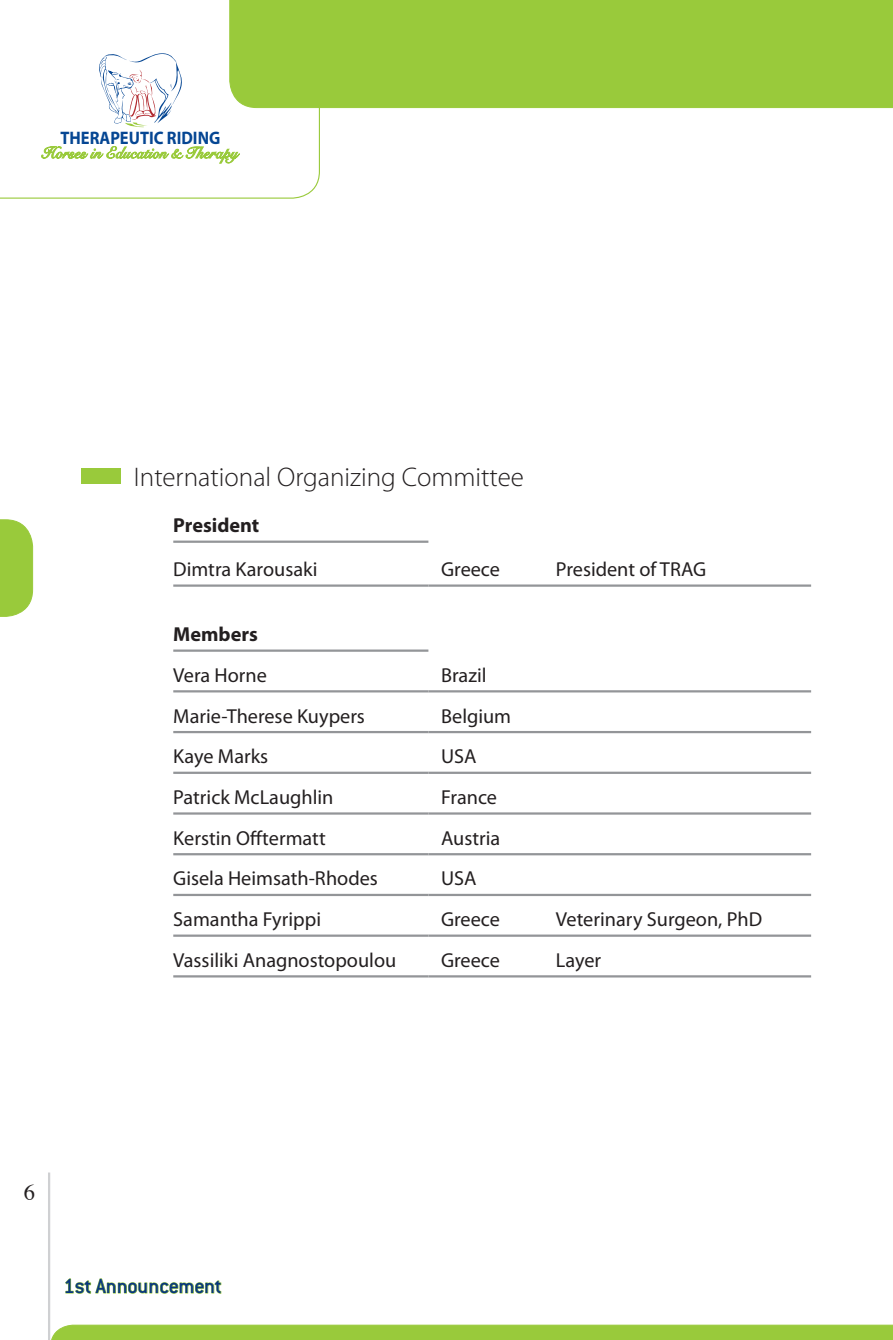
<style>
.page{position:relative;width:893px;height:1340px;background:#fff}
.page>*{position:absolute;margin:0;border:0;box-sizing:border-box;transform-origin:0 0}
.t1{font:300 27px "Myriad Pro";color:#231f20}
.t2{font:500 22.5px "Conduit ITC Hel";letter-spacing:-.01em;color:#08367c}
.t3{font:22.5px "Times";color:#231f20}
.t4{font:20.25px "Myriad Pro";color:#231f20}
.t5{font:700 20.25px "Myriad Pro";color:#231f20}
.t6{font:700 18.22px "Myriad Pro";color:#054693;scale:.91 1}
</style>
<div class="page">
<div style="left:320px;top:0;width:572px;height:108px;background:#99ca3b"></div>
<hr style="left:48px;top:1172px;width:2px;height:167px;background:#cfd0d2">
<svg style="left:65px;top:1278px;width:156px;height:15px"></svg>
<svg style="left:0;top:0;width:320px;height:199px"></svg>
<svg style="left:892px;top:0;width:1px;height:108px"></svg>
<svg style="left:50px;top:1324px;width:843px;height:15px;background:#9ecc46"></svg>
<hr style="left:173px;top:649px;width:255px;height:2px;background:#939598">
<hr style="left:173px;top:690px;width:255px;height:2px;background:#939598">
<hr style="left:428px;top:690px;width:128px;height:2px;background:#939598">
<hr style="left:556px;top:690px;width:255px;height:2px;background:#939598">
<hr style="left:173px;top:731px;width:255px;height:2px;background:#939598">
<hr style="left:428px;top:731px;width:128px;height:2px;background:#939598">
<hr style="left:556px;top:731px;width:255px;height:2px;background:#939598">
<hr style="left:173px;top:771px;width:255px;height:3px;background:#939598">
<hr style="left:428px;top:771px;width:128px;height:3px;background:#939598">
<hr style="left:556px;top:771px;width:255px;height:3px;background:#939598">
<hr style="left:173px;top:812px;width:255px;height:2px;background:#939598">
<hr style="left:428px;top:812px;width:128px;height:2px;background:#939598">
<hr style="left:556px;top:812px;width:255px;height:2px;background:#939598">
<hr style="left:173px;top:853px;width:255px;height:2px;background:#939598">
<hr style="left:428px;top:853px;width:128px;height:2px;background:#939598">
<hr style="left:556px;top:853px;width:255px;height:2px;background:#939598">
<hr style="left:173px;top:893px;width:255px;height:3px;background:#939598">
<hr style="left:428px;top:893px;width:128px;height:3px;background:#939598">
<hr style="left:556px;top:893px;width:255px;height:3px;background:#939598">
<hr style="left:173px;top:934px;width:255px;height:2px;background:#939598">
<hr style="left:428px;top:934px;width:128px;height:2px;background:#939598">
<hr style="left:556px;top:934px;width:255px;height:2px;background:#939598">
<hr style="left:173px;top:975px;width:255px;height:2px;background:#939598">
<hr style="left:428px;top:975px;width:128px;height:2px;background:#939598">
<hr style="left:556px;top:975px;width:255px;height:2px;background:#939598">
<hr style="left:173px;top:540px;width:255px;height:3px;background:#939598">
<hr style="left:173px;top:584px;width:255px;height:2px;background:#939598">
<hr style="left:428px;top:584px;width:128px;height:2px;background:#939598">
<hr style="left:556px;top:584px;width:255px;height:2px;background:#939598">
<div style="left:81px;top:468px;width:40px;height:15px;background:#99ca3b"></div>
<svg style="left:0;top:519px;width:33px;height:97px;background:#a2ce4c"></svg>
<p class="t6" style="left:60px;top:126px;width:177px">THERAPEUTIC RIDING</p>
<h1 class="t1" style="left:134px;top:462px;width:392px">International Organizing Committee</h1>
<p class="t5" style="left:173px;top:512px;width:88px">President</p>
<p class="t4" style="left:173px;top:556px;width:146px">Dimtra Karousaki</p>
<p class="t4" style="left:441px;top:556px;width:60px">Greece</p>
<p class="t4" style="left:556px;top:556px;width:152px">President of TRAG</p>
<p class="t5" style="left:173px;top:621px;width:86px">Members</p>
<p class="t4" style="left:173px;top:662px;width:95px">Vera Horne</p>
<p class="t4" style="left:441px;top:662px;width:47px">Brazil</p>
<p class="t4" style="left:173px;top:703px;width:193px">Marie-Therese Kuypers</p>
<p class="t4" style="left:441px;top:703px;width:71px">Belgium</p>
<p class="t4" style="left:173px;top:744px;width:97px">Kaye Marks</p>
<p class="t4" style="left:441px;top:744px;width:37px">USA</p>
<p class="t4" style="left:173px;top:784px;width:162px">Patrick McLaughlin</p>
<p class="t4" style="left:441px;top:784px;width:57px">France</p>
<p class="t4" style="left:173px;top:825px;width:154px">Kerstin Offtermatt</p>
<p class="t4" style="left:441px;top:825px;width:61px">Austria</p>
<p class="t4" style="left:173px;top:866px;width:206px">Gisela Heimsath-Rhodes</p>
<p class="t4" style="left:441px;top:866px;width:37px">USA</p>
<p class="t4" style="left:173px;top:906px;width:149px">Samantha Fyrippi</p>
<p class="t4" style="left:441px;top:906px;width:60px">Greece</p>
<p class="t4" style="left:556px;top:906px;width:208px">Veterinary Surgeon, PhD</p>
<p class="t4" style="left:173px;top:947px;width:225px">Vassiliki Anagnostopoulou</p>
<p class="t4" style="left:441px;top:947px;width:60px">Greece</p>
<p class="t4" style="left:556px;top:947px;width:47px">Layer</p>
<p class="t3" style="left:24px;top:1171px;width:13px">6</p>
<p class="t2" style="left:63px;top:1274px;width:160px">1st Announcement</p>
</div>
